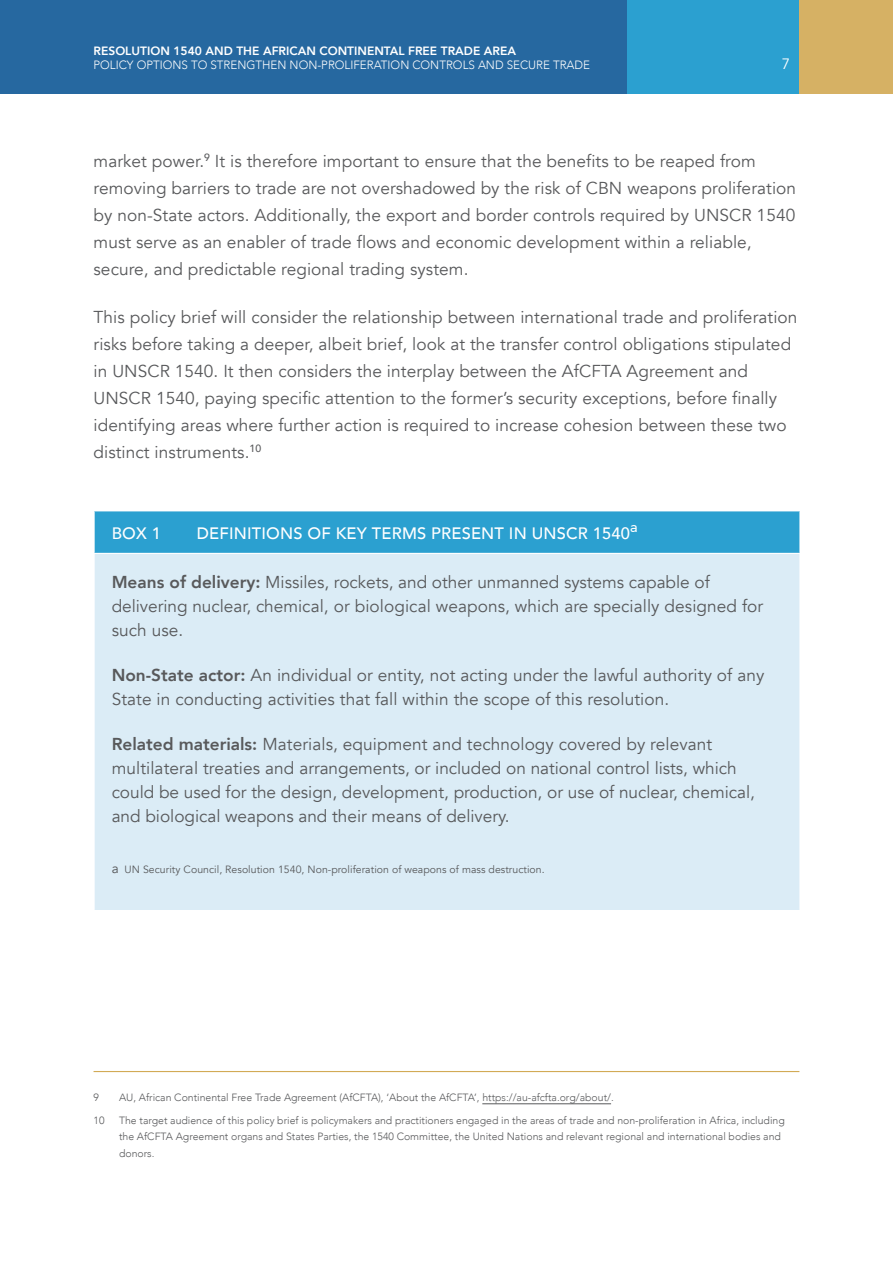
<style>
.page{position:relative;width:893px;height:1263px;background:#fff}
.page>*{position:absolute;margin:0;border:0;box-sizing:border-box;transform-origin:0 0}
.t1{font:17.25px/27px "Avenir";letter-spacing:.005em;color:#58595b}
.t2{font:500 16.5px "Avenir";letter-spacing:.01em;color:#fff}
.t3{font:15px "Avenir";color:#fff}
.t4{font:13.05px "Montserrat";color:#fff}
.t5{font:300 12px "Avenir";color:#fff}
.t6{font:800 12px "Avenir";color:#fff}
.t7{font:300 10.5px/16.5px "Avenir";color:#58595b}
.t8{font:10.5px "Avenir";letter-spacing:.005em;color:#58595b}
.s1{font-weight:800}
.s2{font-size:13.5px}
</style>
<div class="page">
<div style="left:626px;top:0;width:174px;height:94px;background:#2ba0d0"></div>
<div style="left:800px;top:0;width:93px;height:94px;background:#d6b164"></div>
<div style="left:0;top:0;width:626px;height:94px;background:#2668a0"></div>
<hr style="left:94px;top:1071px;width:705px;height:1px;background:#d2aa56">
<hr style="left:482px;top:1103px;width:129px;height:1px;background:#58595b">
<div style="left:94px;top:511px;width:706px;height:42px;background:#2ba0d0"></div>
<div style="left:94px;top:553px;width:706px;height:357px;background:#dbecf6"></div>
<hr style="left:94px;top:511px;width:1px;height:42px;background:#fff">
<hr style="left:799px;top:511px;width:1px;height:42px;background:#fff">
<hr style="left:94px;top:553px;width:706px;height:1px;background:#fff">
<hr style="left:94px;top:554px;width:1px;height:356px;background:#fff">
<hr style="left:799px;top:554px;width:1px;height:356px;background:#fff">
<p class="t6" style="left:94px;top:42px;width:424px">RESOLUTION 1540 AND THE AFRICAN CONTINENTAL FREE TRADE AREA</p>
<p class="t5" style="left:94px;top:58px;width:498px">POLICY OPTIONS TO STRENGTHEN NON-PROLIFERATION CONTROLS AND SECURE TRADE</p>
<p class="t3" style="left:782px;top:54px;width:10px">7</p>
<p class="t1" style="left:94px;top:148px;width:704px">market power.<sup>9</sup> It is therefore important to ensure that the benefits to be reaped from removing barriers to trade are not overshadowed by the risk of CBN weapons proliferation by non-State actors. Additionally, the export and border controls required by UNSCR 1540 must serve as an enabler of trade flows and economic development within a reliable, secure, and predictable regional trading system.</p>
<p class="t1" style="left:94px;top:304px;width:705px">This policy brief will consider the relationship between international trade and proliferation risks before taking a deeper, albeit brief, look at the transfer control obligations stipulated in UNSCR 1540. It then considers the interplay between the AfCFTA Agreement and UNSCR 1540, paying specific attention to the former’s security exceptions, before finally identifying areas where further action is required to increase cohesion between these two distinct instruments.<sup>10</sup></p>
<p class="t2" style="left:112px;top:519px;width:51px">BOX 1</p>
<p class="t2" style="left:197px;top:519px;width:435px">DEFINITIONS OF KEY TERMS PRESENT IN UNSCR 1540</p>
<p class="t4" style="left:630px;top:517px;width:9px">a</p>
<p class="t1" style="left:112px;top:570px;width:653px;line-height:24px"><span class="s1">Means of delivery:</span> Missiles, rockets, and other unmanned systems capable of delivering nuclear, chemical, or biological weapons, which are specially designed for such use.</p>
<p class="t1" style="left:112px;top:663px;width:654px;line-height:24px"><span class="s1">Non-State actor:</span> An individual or entity, not acting under the lawful authority of any<br>State in conducting activities that fall within the scope of this resolution.</p>
<p class="t1" style="left:112px;top:732px;width:645px;line-height:24px"><span class="s1">Related materials:</span> Materials, equipment and technology covered by relevant multilateral treaties and arrangements, or included on national control lists, which could be used for the design, development, production, or use of nuclear, chemical, and biological weapons and their means of delivery.</p>
<p class="t8" style="left:112px;top:863px;width:435px"><span class="s2">a</span> UN Security Council, Resolution 1540, Non-proliferation of weapons of mass destruction.</p>
<p class="t7" style="left:94px;top:1089px;width:7px">9</p>
<p class="t7" style="left:119px;top:1089px;width:496px">AU, African Continental Free Trade Agreement (AfCFTA), ‘About the AfCFTA’, https://au-afcfta.org/about/.</p>
<p class="t7" style="left:94px;top:1112px;width:12px">10</p>
<p class="t7" style="left:119px;top:1112px;width:667px">The target audience of this policy brief is policymakers and practitioners engaged in the areas of trade and non-proliferation in Africa, including the AfCFTA Agreement organs and States Parties, the 1540 Committee, the United Nations and relevant regional and international bodies and donors.</p>
</div>
